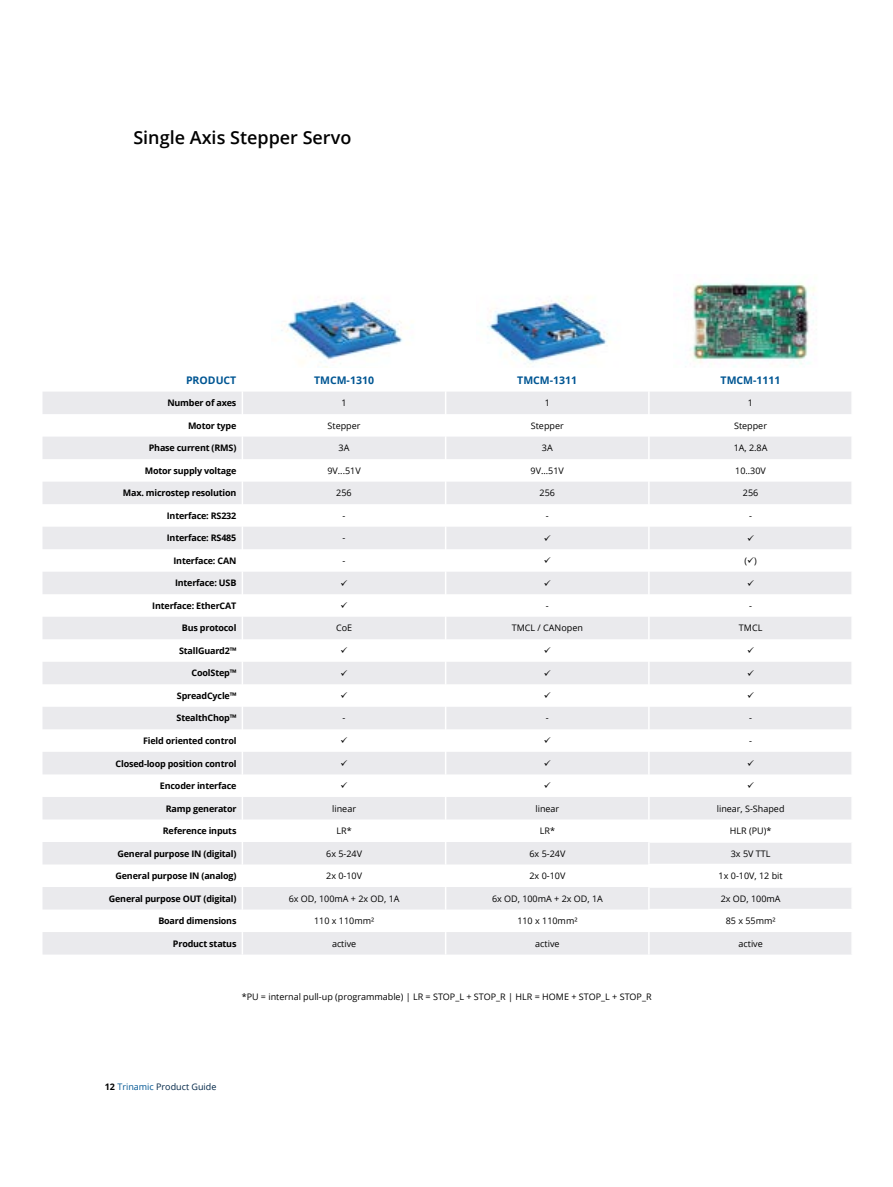
<style>
.page{position:relative;width:893px;height:1187px;background:#fff}
.page>*{position:absolute;margin:0;border:0;box-sizing:border-box;transform-origin:0 0}
.t1{font:600 18px "Open Sans";color:#000}
.t2{font:700 10.5px "Open Sans";color:#005693}
.t3{font:700 9px "Open Sans";letter-spacing:-.02em;color:#000}
.t4{font:9px "Open Sans";color:#000}
.t5{font:9px "Open Sans";color:#002647}
.s1{font-weight:700;color:#000}
.s2{color:#005693}
</style>
<div class="page">
<svg style="left:43px;top:392px;width:808px;height:562px;fill:#eaeaed"></svg>
<hr style="left:648px;top:391px;width:2px;height:23px;background:#fff">
<hr style="left:648px;top:414px;width:2px;height:22px;background:#fff">
<hr style="left:648px;top:436px;width:2px;height:23px;background:#fff">
<hr style="left:648px;top:459px;width:2px;height:22px;background:#fff">
<hr style="left:648px;top:481px;width:2px;height:23px;background:#fff">
<hr style="left:648px;top:504px;width:2px;height:22px;background:#fff">
<hr style="left:648px;top:526px;width:2px;height:23px;background:#fff">
<hr style="left:648px;top:549px;width:2px;height:22px;background:#fff">
<hr style="left:648px;top:571px;width:2px;height:23px;background:#fff">
<hr style="left:648px;top:594px;width:2px;height:22px;background:#fff">
<hr style="left:648px;top:616px;width:2px;height:23px;background:#fff">
<hr style="left:648px;top:639px;width:2px;height:22px;background:#fff">
<hr style="left:648px;top:661px;width:2px;height:23px;background:#fff">
<hr style="left:648px;top:684px;width:2px;height:22px;background:#fff">
<hr style="left:648px;top:706px;width:2px;height:23px;background:#fff">
<hr style="left:648px;top:729px;width:2px;height:22px;background:#fff">
<hr style="left:648px;top:751px;width:2px;height:23px;background:#fff">
<hr style="left:648px;top:774px;width:2px;height:23px;background:#fff">
<hr style="left:648px;top:797px;width:2px;height:22px;background:#fff">
<hr style="left:648px;top:819px;width:2px;height:22px;background:#fff">
<hr style="left:648px;top:910px;width:2px;height:22px;background:#fff">
<svg style="left:242px;top:392px;width:1px;height:562px"></svg>
<svg style="left:445px;top:392px;width:1px;height:562px"></svg>
<hr style="left:648px;top:932px;width:2px;height:22px;background:#fff">
<hr style="left:648px;top:841px;width:205px;height:1px;background:#fff">
<hr style="left:648px;top:842px;width:2px;height:21px;background:#fff">
<hr style="left:648px;top:863px;width:205px;height:2px;background:#fff">
<hr style="left:648px;top:865px;width:2px;height:21px;background:#fff">
<hr style="left:648px;top:886px;width:205px;height:1px;background:#fff">
<hr style="left:648px;top:887px;width:2px;height:21px;background:#fff">
<hr style="left:648px;top:908px;width:205px;height:2px;background:#fff">
<img style="left:281px;top:297px;width:127px;height:70px">
<img style="left:487px;top:297px;width:121px;height:66px">
<img style="left:691px;top:282px;width:124px;height:85px">
<svg style="left:544px;top:534px;width:6px;height:6px"></svg>
<svg style="left:748px;top:534px;width:6px;height:6px"></svg>
<svg style="left:544px;top:557px;width:6px;height:6px"></svg>
<svg style="left:341px;top:579px;width:6px;height:6px"></svg>
<svg style="left:544px;top:579px;width:7px;height:6px"></svg>
<svg style="left:748px;top:579px;width:6px;height:6px"></svg>
<svg style="left:341px;top:602px;width:6px;height:6px"></svg>
<svg style="left:341px;top:647px;width:6px;height:6px"></svg>
<svg style="left:544px;top:647px;width:7px;height:6px"></svg>
<svg style="left:748px;top:647px;width:6px;height:6px"></svg>
<svg style="left:341px;top:669px;width:6px;height:6px"></svg>
<svg style="left:544px;top:669px;width:7px;height:6px"></svg>
<svg style="left:748px;top:669px;width:6px;height:6px"></svg>
<svg style="left:341px;top:692px;width:6px;height:6px"></svg>
<svg style="left:544px;top:692px;width:7px;height:6px"></svg>
<svg style="left:748px;top:692px;width:6px;height:6px"></svg>
<svg style="left:341px;top:737px;width:6px;height:6px"></svg>
<svg style="left:544px;top:737px;width:7px;height:6px"></svg>
<svg style="left:341px;top:759px;width:6px;height:6px"></svg>
<svg style="left:544px;top:759px;width:7px;height:6px"></svg>
<svg style="left:748px;top:759px;width:6px;height:6px"></svg>
<svg style="left:341px;top:782px;width:6px;height:6px"></svg>
<svg style="left:544px;top:782px;width:7px;height:6px"></svg>
<svg style="left:748px;top:782px;width:6px;height:6px"></svg>
<h1 class="t1" style="left:133px;top:125px;width:219px">Single Axis Stepper Servo</h1>
<p class="t2" style="left:186px;top:373px;width:52px">PRODUCT</p>
<p class="t2" style="left:314px;top:373px;width:61px">TMCM-1310</p>
<p class="t2" style="left:517px;top:373px;width:61px">TMCM-1311</p>
<p class="t2" style="left:721px;top:373px;width:61px">TMCM-1111</p>
<p class="t3" style="left:167px;top:396px;width:70px">Number of axes</p>
<p class="t4" style="left:341px;top:397px;width:7px">1</p>
<p class="t4" style="left:545px;top:397px;width:7px">1</p>
<p class="t4" style="left:748px;top:397px;width:7px">1</p>
<p class="t3" style="left:188px;top:419px;width:50px">Motor type</p>
<p class="t4" style="left:328px;top:419px;width:34px">Stepper</p>
<p class="t4" style="left:531px;top:419px;width:34px">Stepper</p>
<p class="t4" style="left:734px;top:419px;width:34px">Stepper</p>
<p class="t3" style="left:149px;top:441px;width:89px">Phase current (RMS)</p>
<p class="t4" style="left:339px;top:442px;width:12px">3A</p>
<p class="t4" style="left:542px;top:442px;width:12px">3A</p>
<p class="t4" style="left:734px;top:442px;width:35px">1A, 2.8A</p>
<p class="t3" style="left:145px;top:464px;width:93px">Motor supply voltage</p>
<p class="t4" style="left:327px;top:464px;width:35px">9V...51V</p>
<p class="t4" style="left:531px;top:464px;width:35px">9V...51V</p>
<p class="t4" style="left:735px;top:464px;width:32px">10..30V</p>
<p class="t3" style="left:123px;top:486px;width:115px">Max. microstep resolution</p>
<p class="t4" style="left:336px;top:487px;width:17px">256</p>
<p class="t4" style="left:540px;top:487px;width:17px">256</p>
<p class="t4" style="left:743px;top:487px;width:17px">256</p>
<p class="t3" style="left:167px;top:509px;width:71px">Interface: RS232</p>
<p class="t4" style="left:343px;top:509px;width:4px">-</p>
<p class="t4" style="left:546px;top:509px;width:4px">-</p>
<p class="t4" style="left:749px;top:509px;width:4px">-</p>
<p class="t3" style="left:167px;top:531px;width:71px">Interface: RS485</p>
<p class="t4" style="left:343px;top:532px;width:4px">-</p>
<p class="t3" style="left:174px;top:554px;width:64px">Interface: CAN</p>
<p class="t4" style="left:343px;top:554px;width:4px">-</p>
<p class="t4" style="left:744px;top:554px;width:14px">(✓)</p>
<p class="t3" style="left:175px;top:576px;width:63px">Interface: USB</p>
<p class="t3" style="left:152px;top:599px;width:86px">Interface: EtherCAT</p>
<p class="t4" style="left:546px;top:599px;width:4px">-</p>
<p class="t4" style="left:749px;top:599px;width:4px">-</p>
<p class="t3" style="left:182px;top:621px;width:56px">Bus protocol</p>
<p class="t4" style="left:336px;top:622px;width:18px">CoE</p>
<p class="t4" style="left:512px;top:622px;width:73px">TMCL / CANopen</p>
<p class="t4" style="left:739px;top:622px;width:25px">TMCL</p>
<p class="t3" style="left:179px;top:644px;width:59px">StallGuard2™</p>
<p class="t3" style="left:192px;top:666px;width:46px">CoolStep™</p>
<p class="t3" style="left:177px;top:689px;width:61px">SpreadCycle™</p>
<p class="t3" style="left:177px;top:711px;width:61px">StealthChop™</p>
<p class="t4" style="left:343px;top:712px;width:4px">-</p>
<p class="t4" style="left:546px;top:712px;width:4px">-</p>
<p class="t4" style="left:749px;top:712px;width:4px">-</p>
<p class="t3" style="left:143px;top:734px;width:95px">Field oriented control</p>
<p class="t4" style="left:749px;top:734px;width:4px">-</p>
<p class="t3" style="left:116px;top:756px;width:122px">Closed-loop position control</p>
<p class="t3" style="left:160px;top:779px;width:78px">Encoder interface</p>
<p class="t3" style="left:166px;top:802px;width:72px">Ramp generator</p>
<p class="t4" style="left:332px;top:802px;width:25px">linear</p>
<p class="t4" style="left:535px;top:802px;width:25px">linear</p>
<p class="t4" style="left:717px;top:802px;width:69px">linear, S-Shaped</p>
<p class="t3" style="left:163px;top:824px;width:75px">Reference inputs</p>
<p class="t4" style="left:337px;top:824px;width:17px">LR*</p>
<p class="t4" style="left:540px;top:824px;width:17px">LR*</p>
<p class="t4" style="left:730px;top:824px;width:43px">HLR (PU)*</p>
<p class="t3" style="left:117px;top:847px;width:121px">General purpose IN (digital)</p>
<p class="t4" style="left:326px;top:847px;width:37px">6x 5-24V</p>
<p class="t4" style="left:529px;top:847px;width:37px">6x 5-24V</p>
<p class="t4" style="left:731px;top:847px;width:41px">3x 5V TTL</p>
<p class="t3" style="left:115px;top:869px;width:123px">General purpose IN (analog)</p>
<p class="t4" style="left:326px;top:869px;width:37px">2x 0-10V</p>
<p class="t4" style="left:529px;top:869px;width:37px">2x 0-10V</p>
<p class="t4" style="left:719px;top:869px;width:66px">1x 0-10V, 12 bit</p>
<p class="t3" style="left:109px;top:892px;width:129px">General purpose OUT (digital)</p>
<p class="t4" style="left:289px;top:892px;width:112px">6x OD, 100mA + 2x OD, 1A</p>
<p class="t4" style="left:492px;top:892px;width:112px">6x OD, 100mA + 2x OD, 1A</p>
<p class="t4" style="left:721px;top:892px;width:61px">2x OD, 100mA</p>
<p class="t3" style="left:158px;top:914px;width:80px">Board dimensions</p>
<p class="t4" style="left:314px;top:914px;width:62px">110 x 110mm²</p>
<p class="t4" style="left:517px;top:914px;width:62px">110 x 110mm²</p>
<p class="t4" style="left:726px;top:914px;width:51px">85 x 55mm²</p>
<p class="t3" style="left:173px;top:937px;width:65px">Product status</p>
<p class="t4" style="left:332px;top:937px;width:26px">active</p>
<p class="t4" style="left:535px;top:937px;width:26px">active</p>
<p class="t4" style="left:738px;top:937px;width:26px">active</p>
<p class="t4" style="left:242px;top:990px;width:411px">*PU = internal pull-up (programmable) | LR = STOP_L + STOP_R | HLR = HOME + STOP_L + STOP_R</p>
<p class="t5" style="left:105px;top:1080px;width:113px"><span class="s1">12</span> <span class="s2">Trinamic</span> Product Guide</p>
</div>
